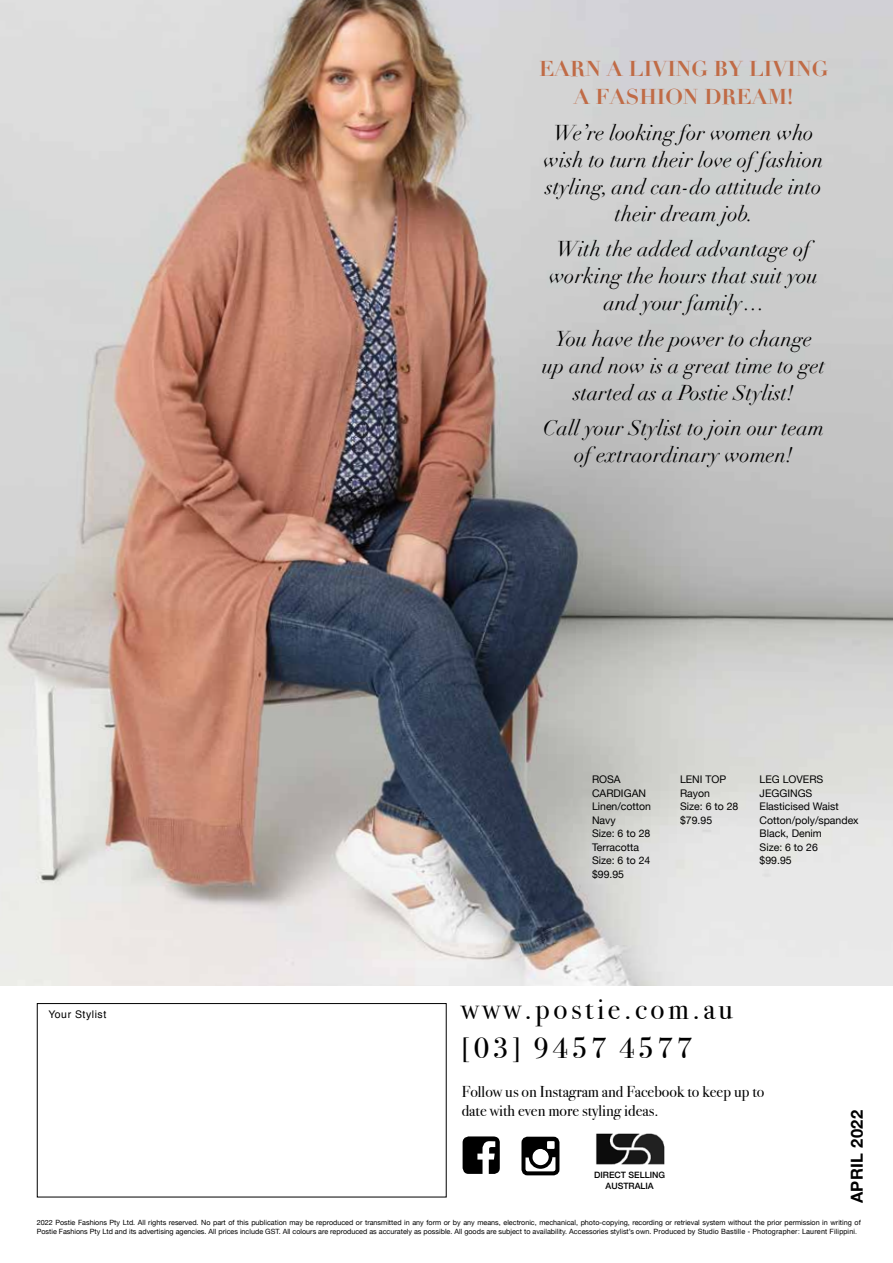
<style>
.page{position:relative;width:893px;height:1263px;background:#fff}
.page>*{position:absolute;margin:0;border:0;box-sizing:border-box;transform-origin:0 0}
.t1{font:29.25px/39px "Bodoni Svty Two ITCTT";letter-spacing:.12em;color:#000}
.t2{font:italic 21px/27px "Didot";color:#000;text-align:center}
.t3{font:700 21px/28.5px "Didot";color:#c06b46;text-align:center}
.t4{font:700 16.5px "Helvetica Neue";letter-spacing:.02em;color:#000}
.t5{font:15.75px/18.9px "Bodoni Svty Two ITCTT";color:#000}
.t6{font:10.5px/13.5px "Helvetica Neue";color:#000}
.t7{font:10.5px "Helvetica";letter-spacing:.05em;color:#000}
.t8{font:500 8.7px/10.9px "Helvetica Neue";color:#000;text-align:center}
.t9{font:7.2px/9px "Helvetica Neue";color:#000}
.s1{font-family:"Helvetica"}
</style>
<div class="page">
<img style="left:0;top:0;width:893px;height:986px">
<div style="left:37px;top:1003px;width:410px;height:194px;border:1px solid #000"></div>
<div style="left:521px;top:1137px;width:38px;height:38px;border:4px solid #000;border-radius:4px"></div>
<div style="left:529px;top:1145px;width:23px;height:24px;border:4px solid #000;border-radius:50%"></div>
<svg style="left:523px;top:1139px;width:34px;height:18px"></svg>
<div style="left:547px;top:1141px;width:8px;height:8px;background:#fff"></div>
<svg style="left:463px;top:1136px;width:37px;height:38px"></svg>
<img style="left:596px;top:1133px;width:69px;height:32px">
<h2 class="t3" style="left:539px;top:54px;width:290px">EARN A LIVING BY LIVING<br>A FASHION DREAM!</h2>
<h2 class="t2" style="left:544px;top:119px;width:281px">We’re looking for women who wish to turn their love of fashion styling, and can-do attitude into their dream job.</h2>
<h2 class="t2" style="left:549px;top:236px;width:270px">With the added advantage of working the hours that suit you and your family…</h2>
<h2 class="t2" style="left:542px;top:325px;width:284px">You have the power to change up and now is a great time to get started as a Postie Stylist!</h2>
<h2 class="t2" style="left:543px;top:415px;width:282px">Call your Stylist to join our team of extraordinary women!</h2>
<h3 class="t7" style="left:48px;top:1006px;width:59px">Your Stylist</h3>
<h3 class="t6" style="left:592px;top:773px;width:61px">ROSA<br>CARDIGAN<br>Linen/cotton<br>Navy<br>Size: 6 to 28<br>Terracotta<br>Size: 6 to 24 $99.95</h3>
<h3 class="t6" style="left:680px;top:773px;width:60px">LENI TOP<br>Rayon<br>Size: 6 to 28 $79.95</h3>
<h3 class="t6" style="left:760px;top:773px;width:101px">LEG LOVERS<br>JEGGINGS<br>Elasticised Waist<br>Cotton/poly/spandex<br>Black, Denim<br>Size: 6 to 26<br>$99.95</h3>
<h1 class="t1" style="left:461px;top:986px;width:273px">www.postie.com.au [03] 9457 4577</h1>
<h3 class="t5" style="left:462px;top:1080px;width:304px">Follow us on Instagram and Facebook to keep up to date with even more styling ideas.</h3>
<h3 class="t4" style="left:844px;top:1203px;width:95px;rotate:-90deg">APRIL 2022</h3>
<p class="t9" style="left:37px;top:1219px;width:825px">2022 Postie Fashions Pty Ltd. All rights reserved. No part of this publication may be reproduced or transmitted in any form or by any means, electronic, mechanical, photo-copying, recording or retrieval system without the prior permission in writing of<br>Postie Fashions Pty Ltd and its advertising agencies. All prices include GST. All colours are reproduced as accurately as possible. All goods are subject to availability. Accessories stylist’s own. <span class="s1">Produced by Studio Bastille - Photographer: Laurent Filippini.</span></p>
<p class="t8" style="left:594px;top:1168px;width:72px">DIRECT SELLING<br>AUSTRALIA</p>
</div>
